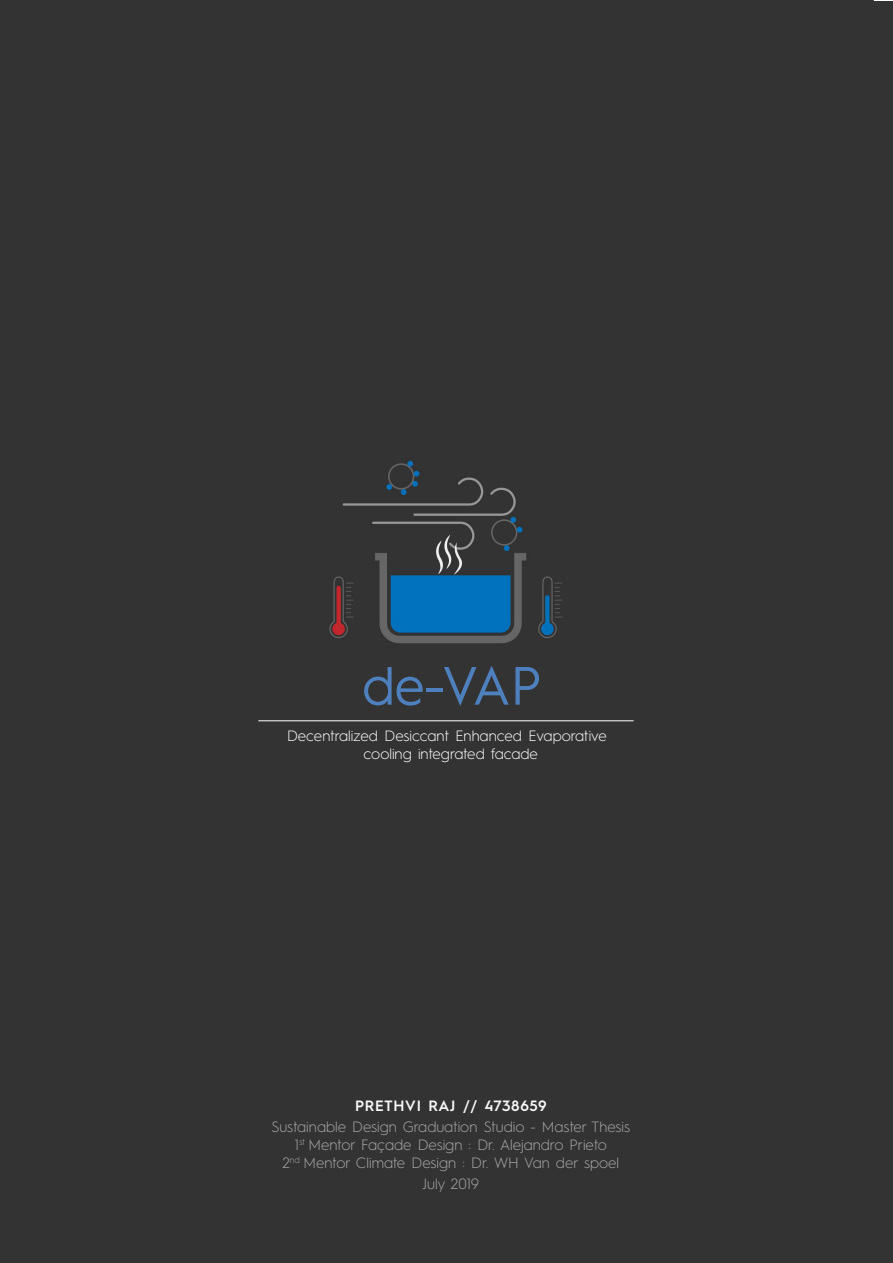
<style>
.page{position:relative;width:893px;height:1263px;background:#fff}
.page>*{position:absolute;margin:0;border:0;box-sizing:border-box;transform-origin:0 0}
.t1{font:54px "Hurme Geometric Sans 1";color:#4e80bd}
.t2{font:300 15px/18px "Hurme Geometric Sans 1";color:#a6a6a6;text-align:center}
.t3{font:300 15px/18px "Hurme Geometric Sans 1";color:#fefefe;text-align:center}
.t4{font:600 15px "Hurme Geometric Sans 1";letter-spacing:.05em;color:#f8f8f8}
</style>
<div class="page">
<div style="left:0;top:0;width:874px;height:1263px;background:#333"></div>
<hr style="left:258px;top:720px;width:376px;height:1px;background:#fff">
<div style="left:840px;top:1px;width:53px;height:1261px;background:#333"></div>
<h1 class="t1" style="left:362px;top:648px;width:181px">de-VAP</h1>
<p class="t3" style="left:287px;top:726px;width:321px">Decentralized Desiccant Enhanced Evaporative cooling integrated facade</p>
<p class="t4" style="left:355px;top:1095px;width:193px">PRETHVI RAJ // 4738659</p>
<p class="t2" style="left:271px;top:1117px;width:360px">Sustainable Design Graduation Studio - Master Thesis<br>1<sup>st</sup> Mentor Façade Design : Dr. Alejandro Prieto<br>2<sup>nd</sup> Mentor Climate Design : Dr. WH Van der spoel</p>
<p class="t2" style="left:422px;top:1174px;width:58px">July 2019</p>
</div>
